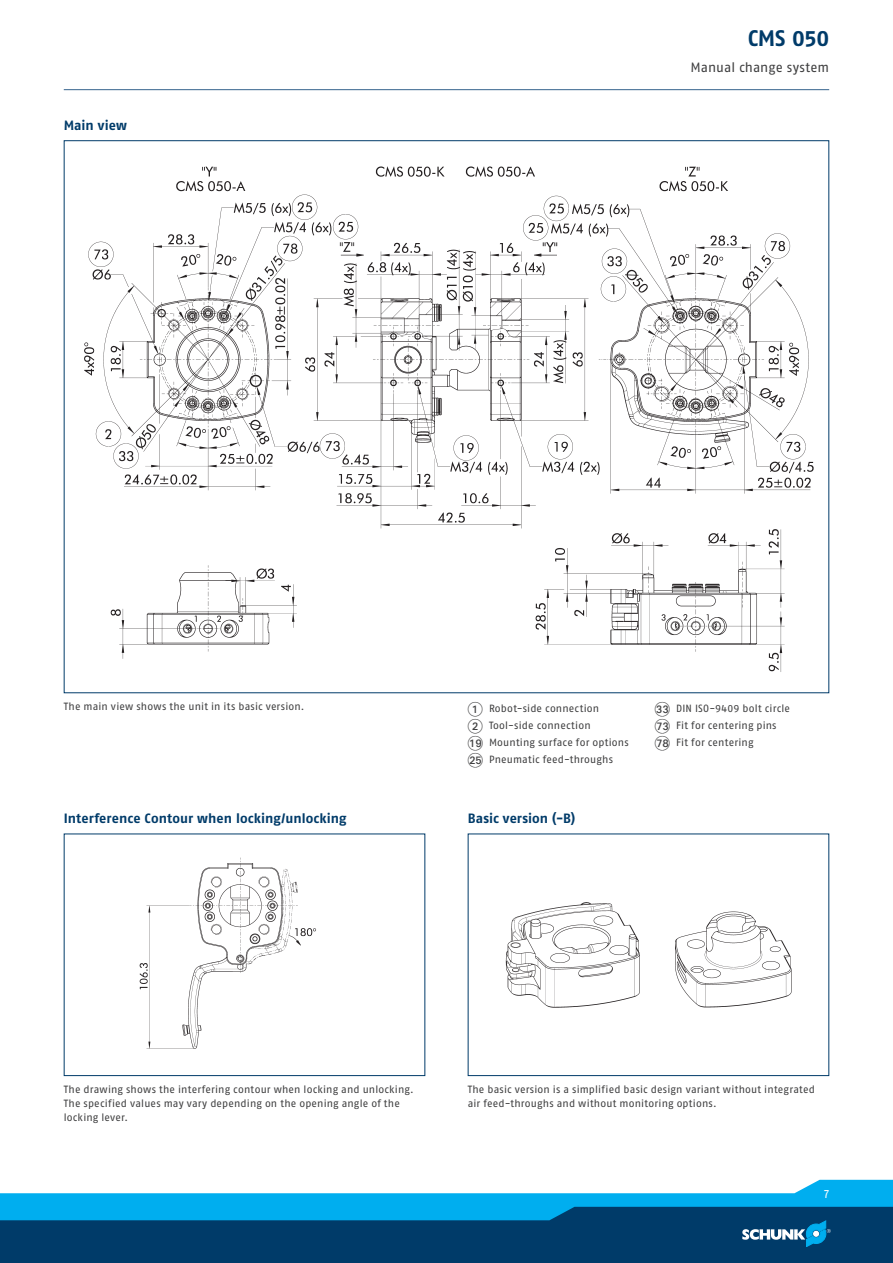
<style>
.page{position:relative;width:893px;height:1263px;background:#fff}
.page>*{position:absolute;margin:0;border:0;box-sizing:border-box;transform-origin:0 0}
.t1{font:700 22.5px "SCHUNK Fago Pro";color:#003b69}
.t2{font:700 13.5px "SCHUNK Fago Pro";letter-spacing:.005em;color:#003b69}
.t3{font:13.5px "SCHUNK Fago Pro";color:#3e3e3f}
.t4{font:12px "SCHUNK Fago Pro";color:#fff}
.t5{font:10.5px/17px "SCHUNK Fago Pro";letter-spacing:.015em;color:#3e3e3f}
.s1{font-family:"Deco Numbers LH Circle";font-size:15px}
</style>
<div class="page">
<div style="left:0;top:1202px;width:893px;height:61px;background:#003b69"></div>
<svg style="left:0;top:1180px;width:893px;height:67px"></svg>
<hr style="left:64px;top:89px;width:765px;height:1px;background:#35628d">
<img style="left:84px;top:166px;width:730px;height:506px">
<div style="left:64px;top:833px;width:361px;height:243px;border:1px solid #003b69"></div>
<img style="left:139px;top:857px;width:177px;height:192px">
<div style="left:468px;top:833px;width:361px;height:243px;border:1px solid #003b69"></div>
<img style="left:505px;top:902px;width:287px;height:106px">
<p class="t2" style="left:64px;top:117px;width:65px">Main view</p>
<h1 class="t1" style="left:748px;top:24px;width:83px">CMS 050</h1>
<p class="t3" style="left:691px;top:60px;width:140px">Manual change system</p>
<p class="t5" style="left:64px;top:698px;width:242px">The main view shows the unit in its basic version.</p>
<p class="t5" style="left:468px;top:700px;width:162px"><span class="s1">1</span> Robot-side connection<br><span class="s1">2</span> Tool-side connection<br><span class="s1">AS</span> Mounting surface for options<br><span class="s1">BO</span> Pneumatic feed-throughs</p>
<p class="t5" style="left:655px;top:700px;width:137px"><span class="s1">CM</span> DIN ISO-9409 bolt circle<br><span class="s1">GM</span> Fit for centering pins<br><span class="s1">GR</span> Fit for centering</p>
<p class="t2" style="left:64px;top:810px;width:284px">Interference Contour when locking/unlocking</p>
<p class="t2" style="left:468px;top:810px;width:109px">Basic version (-B)</p>
<p class="t5" style="left:64px;top:1082px;width:351px;line-height:14.2px">The drawing shows the interfering contour when locking and unlocking.<br>The specified values may vary depending on the opening angle of the locking lever.</p>
<p class="t5" style="left:468px;top:1082px;width:349px;line-height:14.2px">The basic version is a simplified basic design variant without integrated air feed-throughs and without monitoring options.</p>
<p class="t4" style="left:824px;top:1186px;width:6px">7</p>
</div>
